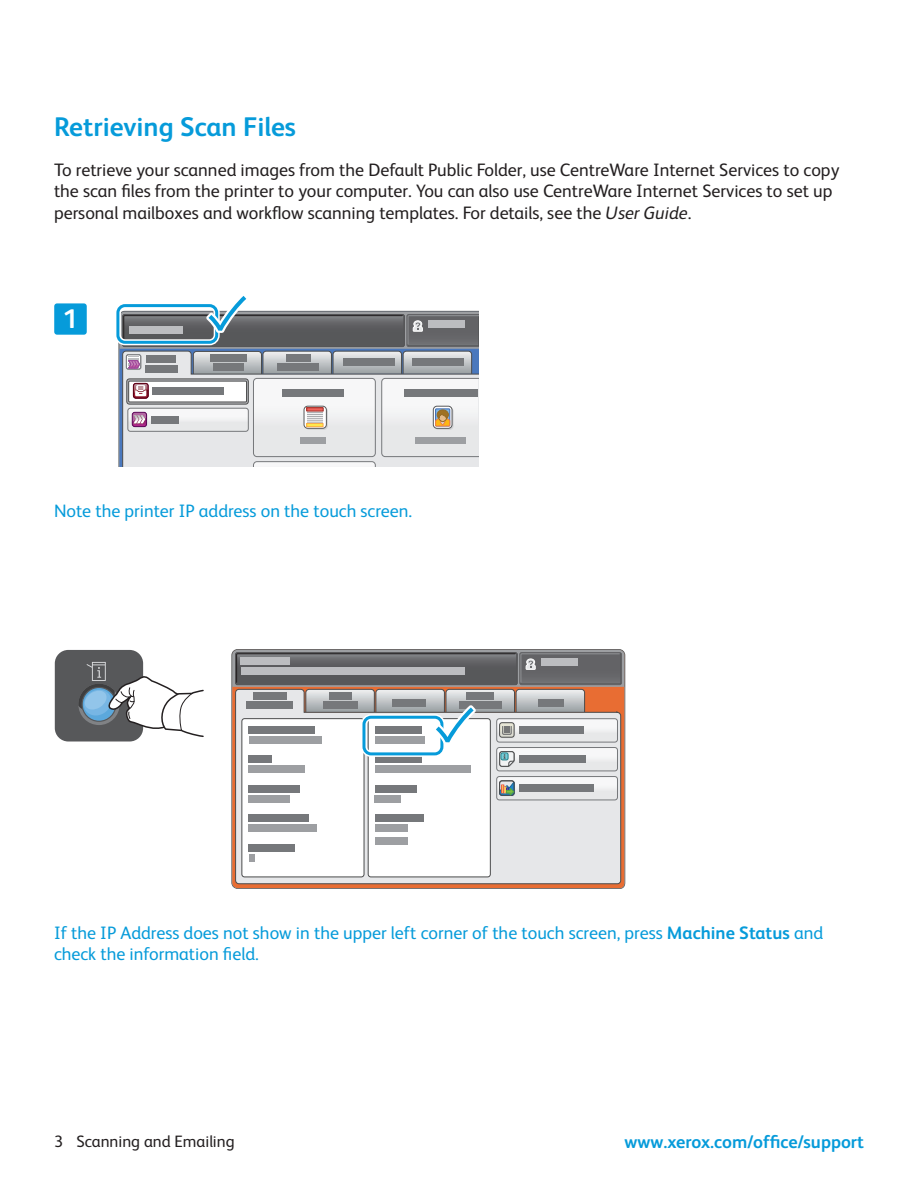
<style>
.page{position:relative;width:918px;height:1188px;background:#fff}
.page>*{position:absolute;margin:0;border:0;box-sizing:border-box;transform-origin:0 0}
.t1{font:700 27px "Xerox Sans";color:#069bda}
.t2{font:700 27px "Xerox Sans";color:#fff}
.t3{font:18px/21.6px "Xerox Sans";color:#231f20}
.t4{font:18px/21.6px "Xerox Sans";color:#069bda}
.t5{font:700 18px "Xerox Sans";color:#069bda}
.t6{font:16.5px "Xerox Sans";color:#231f20}
.s1{font-style:italic}
.s2{font-weight:700}
</style>
<div class="page">
<div style="left:55px;top:650px;width:88px;height:92px;background:#57585a;border-radius:13px"></div>
<svg style="left:231px;top:649px;width:394px;height:240px"></svg>
<div style="left:497px;top:748px;width:120px;height:23px;background:#e7e8e9;border-radius:3px"></div>
<div style="left:496px;top:747px;width:122px;height:24px;border:1px solid #76787b;border-radius:3px"></div>
<div style="left:497px;top:777px;width:120px;height:23px;background:#f0f0f1;border-radius:3px"></div>
<div style="left:496px;top:776px;width:122px;height:24px;border:1px solid #76787b;border-radius:3px"></div>
<div style="left:519px;top:784px;width:75px;height:8px;background:#76787b"></div>
<svg style="left:500px;top:782px;width:15px;height:14px"></svg>
<svg style="left:499px;top:781px;width:15px;height:15px"></svg>
<svg style="left:78px;top:662px;width:126px;height:76px"></svg>
<svg style="left:232px;top:650px;width:392px;height:117px"></svg>
<div style="left:116px;top:304px;width:102px;height:40px;border:3px solid #069bda;border-radius:7px"></div>
<svg style="left:119px;top:296px;width:359px;height:171px"></svg>
<div style="left:54px;top:303px;width:33px;height:32px;background:#069bda;border-radius:3px"></div>
<h1 class="t1" style="left:54px;top:113px;width:244px">Retrieving Scan Files</h1>
<p class="t3" style="left:54px;top:161px;width:787px">To retrieve your scanned images from the Default Public Folder, use CentreWare Internet Services to copy the scan files from the printer to your computer. You can also use CentreWare Internet Services to set up personal mailboxes and workflow scanning templates. For details, see the <span class="s1">User Guide</span>.</p>
<h1 class="t2" style="left:63px;top:306px;width:17px">1</h1>
<p class="t4" style="left:54px;top:502px;width:360px">Note the printer IP address on the touch screen.</p>
<p class="t4" style="left:54px;top:924px;width:771px">If the IP Address does not show in the upper left corner of the touch screen, press <span class="s2">Machine Status</span> and check the information field.</p>
<p class="t6" style="left:54px;top:1135px;width:11px">3</p>
<p class="t5" style="left:625px;top:1133px;width:241px">www.xerox.com/office/support</p>
<p class="t6" style="left:76px;top:1135px;width:160px">Scanning and Emailing</p>
</div>
